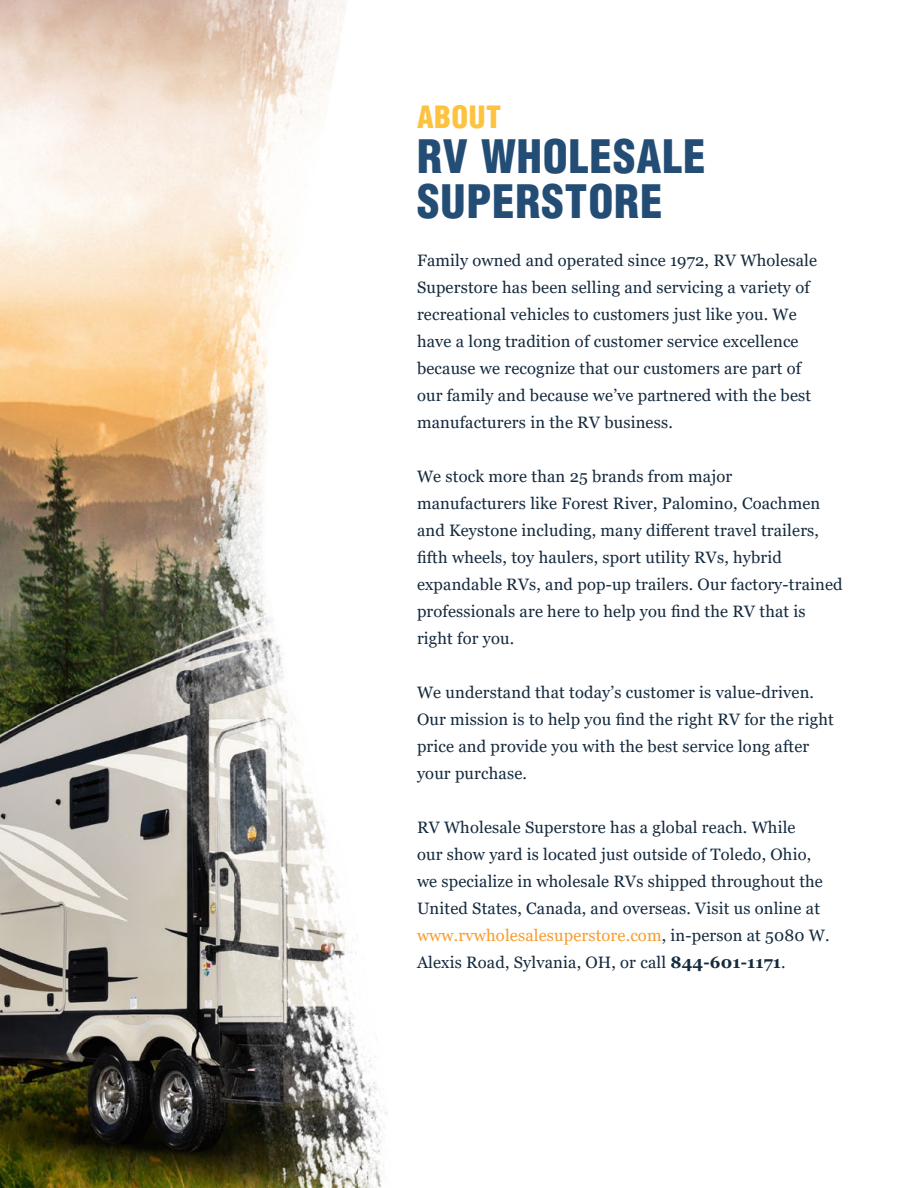
<style>
.page{position:relative;width:918px;height:1188px;background:#fff}
.page>*{position:absolute;margin:0;border:0;box-sizing:border-box;transform-origin:0 0}
.t1{font:900 condensed 45px/45px "Helvetica LT Std";letter-spacing:.02em;color:#234d75}
.t2{font:900 condensed 30px "Helvetica LT Std";letter-spacing:.02em;color:#fdc23e}
.t3{font:16.5px/27px "Georgia";letter-spacing:.01em;color:#142a3e}
.s1{color:#f99b2a}
.s2{font-weight:700}
</style>
<div class="page">
<img style="left:0;top:0;width:387px;height:1188px">
<h2 class="t2" style="left:417px;top:98px;width:86px">ABOUT</h2>
<h1 class="t1" style="left:417px;top:134px;width:290px">RV WHOLESALE<br>SUPERSTORE</h1>
<p class="t3" style="left:417px;top:247px;width:402px">Family owned and operated since 1972, RV Wholesale Superstore has been selling and servicing a variety of recreational vehicles to customers just like you. We have a long tradition of customer service excellence because we recognize that our customers are part of our family and because we’ve partnered with the best manufacturers in the RV business.</p>
<p class="t3" style="left:417px;top:463px;width:427px">We stock more than 25 brands from major manufacturers like Forest River, Palomino, Coachmen and Keystone including, many different travel trailers, fifth wheels, toy haulers, sport utility RVs, hybrid expandable RVs, and pop-up trailers. Our factory-trained professionals are here to help you find the RV that is right for you.</p>
<p class="t3" style="left:417px;top:679px;width:418px">We understand that today’s customer is value-driven.<br>Our mission is to help you find the right RV for the right price and provide you with the best service long after your purchase.</p>
<p class="t3" style="left:417px;top:814px;width:414px">RV Wholesale Superstore has a global reach. While<br>our show yard is located just outside of Toledo, Ohio, we specialize in wholesale RVs shipped throughout the United States, Canada, and overseas. Visit us online at <span class="s1">www.rvwholesalesuperstore.com</span>, in-person at 5080 W.<br>Alexis Road, Sylvania, OH, or call <span class="s2">844-601-1171</span>.</p>
</div>
